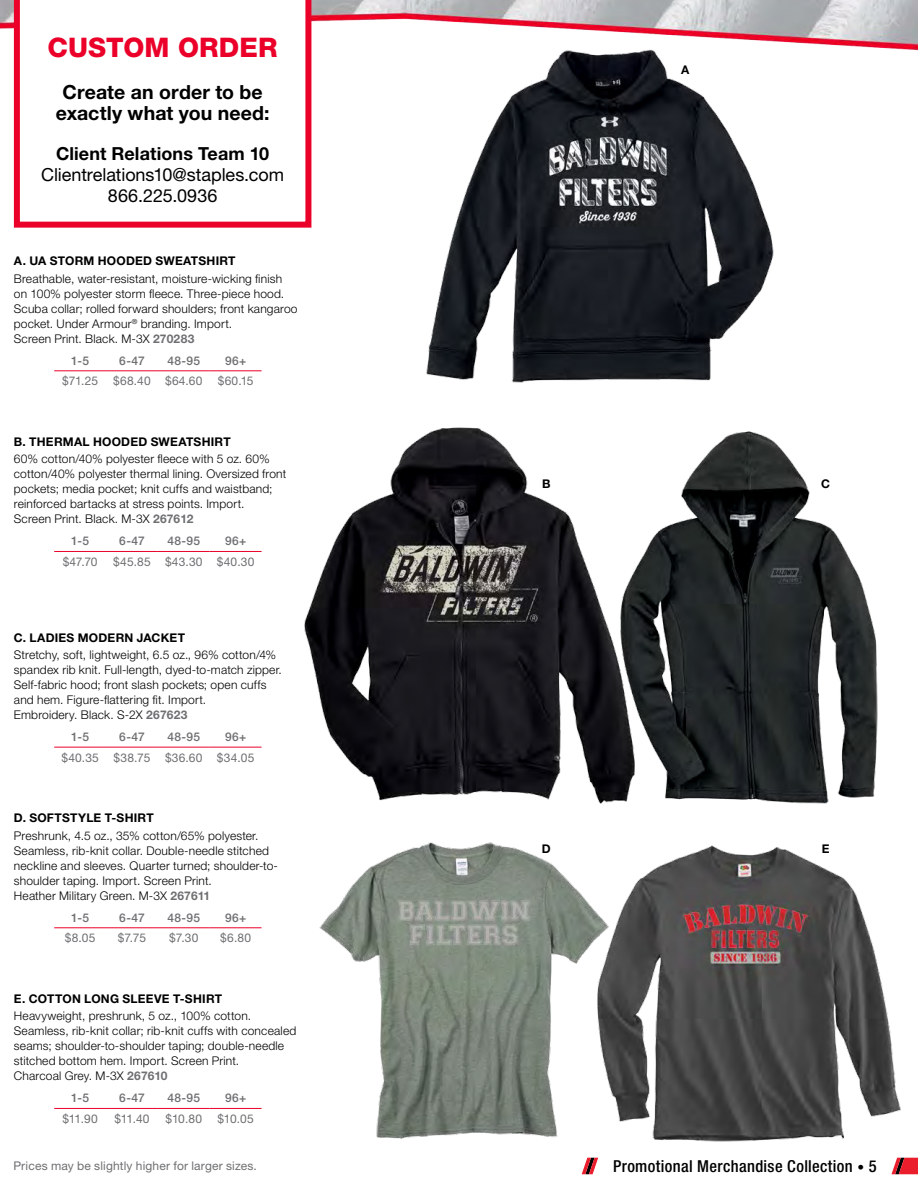
<style>
.page{position:relative;width:918px;height:1188px;background:#fff}
.page>*{position:absolute;margin:0;border:0;box-sizing:border-box;transform-origin:0 0}
.t1{font:800 27px "Helvetica Neue LT Std";letter-spacing:.005em;color:#eb0029}
.t2{font:700 19.5px/21px "Helvetica Neue LT Std";letter-spacing:.005em;color:#000;text-align:center}
.t3{font:18px/21px "Helvetica Neue LT Std";letter-spacing:-.005em;color:#000;text-align:center}
.t4{font:700 18px "Helvetica Neue LT Std";letter-spacing:.005em;color:#000}
.t5{font:500 condensed 16.5px "Helvetica Neue LT Std";letter-spacing:.02em;color:#000}
.t6{font:300 12px/15px "Helvetica Neue LT Std";letter-spacing:.015em;color:#000}
.t7{font:12px "Helvetica Neue LT Std";letter-spacing:.015em;color:#6e6f71}
.t8{font:700 12px "Helvetica Neue LT Std";letter-spacing:.02em;color:#000}
.t9{font:500 12px "Helvetica Neue LT Std";letter-spacing:.02em;color:#6e6f71}
.s1{font-weight:700;color:#6e6f71}
.s2{font-size:13.5px}
</style>
<div class="page">
<img style="left:0;top:0;width:918px;height:1175px">
<svg style="left:582px;top:1170px;width:16px;height:4px"></svg>
<svg style="left:892px;top:1158px;width:26px;height:16px"></svg>
<hr style="left:54px;top:551px;width:52px;height:1px;background:#eb0029">
<hr style="left:106px;top:551px;width:52px;height:1px;background:#eb0029">
<hr style="left:158px;top:551px;width:52px;height:1px;background:#eb0029">
<hr style="left:210px;top:551px;width:52px;height:1px;background:#eb0029">
<hr style="left:54px;top:927px;width:52px;height:1px;background:#eb0029">
<hr style="left:106px;top:927px;width:52px;height:1px;background:#eb0029">
<hr style="left:158px;top:927px;width:52px;height:1px;background:#eb0029">
<hr style="left:210px;top:927px;width:52px;height:1px;background:#eb0029">
<hr style="left:54px;top:1108px;width:52px;height:1px;background:#eb0029">
<hr style="left:106px;top:1108px;width:52px;height:1px;background:#eb0029">
<hr style="left:158px;top:1108px;width:52px;height:1px;background:#eb0029">
<hr style="left:210px;top:1108px;width:52px;height:1px;background:#eb0029">
<hr style="left:54px;top:747px;width:52px;height:1px;background:#eb0029">
<hr style="left:106px;top:747px;width:52px;height:1px;background:#eb0029">
<hr style="left:158px;top:747px;width:52px;height:1px;background:#eb0029">
<hr style="left:210px;top:747px;width:52px;height:1px;background:#eb0029">
<hr style="left:54px;top:370px;width:52px;height:1px;background:#eb0029">
<hr style="left:106px;top:370px;width:52px;height:1px;background:#eb0029">
<hr style="left:158px;top:370px;width:52px;height:1px;background:#eb0029">
<hr style="left:210px;top:370px;width:52px;height:1px;background:#eb0029">
<img style="left:293px;top:424px;width:257px;height:384px">
<img style="left:424px;top:43px;width:352px;height:352px">
<img style="left:578px;top:834px;width:335px;height:336px">
<img style="left:309px;top:834px;width:309px;height:309px">
<img style="left:550px;top:420px;width:368px;height:391px">
<svg style="left:11px;top:0;width:303px;height:231px"></svg>
<h1 class="t1" style="left:48px;top:31px;width:232px">CUSTOM ORDER</h1>
<h2 class="t2" style="left:56px;top:81px;width:215px">Create an order to be exactly what you need:</h2>
<h3 class="t4" style="left:56px;top:143px;width:215px">Client Relations Team 10</h3>
<h3 class="t3" style="left:41px;top:164px;width:244px">Clientrelations10@staples.com<br>866.225.0936</h3>
<p class="t8" style="left:14px;top:254px;width:223px">A. UA STORM HOODED SWEATSHIRT</p>
<p class="t6" style="left:14px;top:271px;width:285px">Breathable, water-resistant, moisture-wicking finish on 100% polyester storm fleece. Three-piece hood.<br>Scuba collar; rolled forward shoulders; front kangaroo pocket. Under Armour<sup>®</sup> branding. Import.<br>Screen Print. Black. M-3X <span class="s1">270283</span></p>
<p class="t9" style="left:71px;top:353px;width:19px">1-5</p>
<p class="t9" style="left:119px;top:353px;width:27px">6-47</p>
<p class="t9" style="left:168px;top:353px;width:34px">48-95</p>
<p class="t9" style="left:225px;top:353px;width:23px">96+</p>
<p class="t7" style="left:62px;top:374px;width:37px">$71.25</p>
<p class="t7" style="left:113px;top:374px;width:91px">$68.40 $64.60</p>
<p class="t7" style="left:218px;top:374px;width:37px">$60.15</p>
<p class="t8" style="left:14px;top:434px;width:218px">B. THERMAL HOODED SWEATSHIRT</p>
<p class="t6" style="left:14px;top:451px;width:274px">60% cotton/40% polyester fleece with 5 oz. 60% cotton/40% polyester thermal lining. Oversized front pockets; media pocket; knit cuffs and waistband; reinforced bartacks at stress points. Import.<br>Screen Print. Black. M-3X <span class="s1">267612</span></p>
<p class="t9" style="left:71px;top:534px;width:19px">1-5</p>
<p class="t9" style="left:119px;top:534px;width:27px">6-47</p>
<p class="t9" style="left:168px;top:534px;width:34px">48-95</p>
<p class="t9" style="left:225px;top:534px;width:23px">96+</p>
<p class="t7" style="left:63px;top:555px;width:36px">$47.70</p>
<p class="t7" style="left:113px;top:555px;width:143px">$45.85 $43.30 $40.30</p>
<p class="t8" style="left:14px;top:630px;width:173px">C. LADIES MODERN JACKET</p>
<p class="t6" style="left:14px;top:647px;width:270px">Stretchy, soft, lightweight, 6.5 oz., 96% cotton/4% spandex rib knit. Full-length, dyed-to-match zipper.<br>Self-fabric hood; front slash pockets; open cuffs and hem. Figure-flattering fit. Import.<br>Embroidery. Black. S-2X <span class="s1">267623</span></p>
<p class="t9" style="left:71px;top:730px;width:19px">1-5</p>
<p class="t9" style="left:119px;top:730px;width:27px">6-47</p>
<p class="t9" style="left:168px;top:730px;width:34px">48-95</p>
<p class="t9" style="left:225px;top:730px;width:23px">96+</p>
<p class="t7" style="left:61px;top:750px;width:194px">$40.35 $38.75 $36.60 $34.05</p>
<p class="t8" style="left:14px;top:811px;width:141px">D. SOFTSTYLE T-SHIRT</p>
<p class="t6" style="left:14px;top:828px;width:266px">Preshrunk, 4.5 oz., 35% cotton/65% polyester.<br>Seamless, rib-knit collar. Double-needle stitched neckline and sleeves. Quarter turned; shoulder-to&shy;shoulder taping. Import. Screen Print.<br>Heather Military Green. M-3X <span class="s1">267611</span></p>
<p class="t9" style="left:71px;top:910px;width:19px">1-5</p>
<p class="t9" style="left:119px;top:910px;width:27px">6-47</p>
<p class="t9" style="left:168px;top:910px;width:34px">48-95</p>
<p class="t9" style="left:225px;top:910px;width:23px">96+</p>
<p class="t7" style="left:65px;top:931px;width:32px">$8.05</p>
<p class="t7" style="left:118px;top:931px;width:30px">$7.75</p>
<p class="t7" style="left:169px;top:931px;width:31px">$7.30</p>
<p class="t7" style="left:220px;top:931px;width:32px">$6.80</p>
<p class="t8" style="left:14px;top:991px;width:210px">E. COTTON LONG SLEEVE T-SHIRT</p>
<p class="t6" style="left:14px;top:1008px;width:284px">Heavyweight, preshrunk, 5 oz., 100% cotton.<br>Seamless, rib-knit collar; rib-knit cuffs with concealed seams; shoulder-to-shoulder taping; double-needle stitched bottom hem. Import. Screen Print.<br>Charcoal Grey. M-3X <span class="s1">267610</span></p>
<p class="t9" style="left:71px;top:1091px;width:19px">1-5</p>
<p class="t9" style="left:119px;top:1091px;width:27px">6-47</p>
<p class="t9" style="left:168px;top:1091px;width:34px">48-95</p>
<p class="t9" style="left:225px;top:1091px;width:23px">96+</p>
<p class="t7" style="left:62px;top:1112px;width:37px">$11.90</p>
<p class="t7" style="left:114px;top:1112px;width:37px">$11.40</p>
<p class="t7" style="left:166px;top:1112px;width:38px">$10.80</p>
<p class="t7" style="left:217px;top:1112px;width:38px">$10.05</p>
<p class="t7" style="left:14px;top:1159px;width:245px">Prices may be slightly higher for larger sizes.</p>
<p class="t8" style="left:681px;top:62px;width:10px">A</p>
<p class="t8" style="left:542px;top:476px;width:10px">B</p>
<p class="t8" style="left:821px;top:476px;width:10px">C</p>
<p class="t8" style="left:542px;top:841px;width:10px">D</p>
<p class="t8" style="left:822px;top:841px;width:9px">E</p>
<h3 class="t5" style="left:613px;top:1156px;width:265px">Promotional Merchandise Collection <span class="s2">•</span> 5</h3>
</div>
